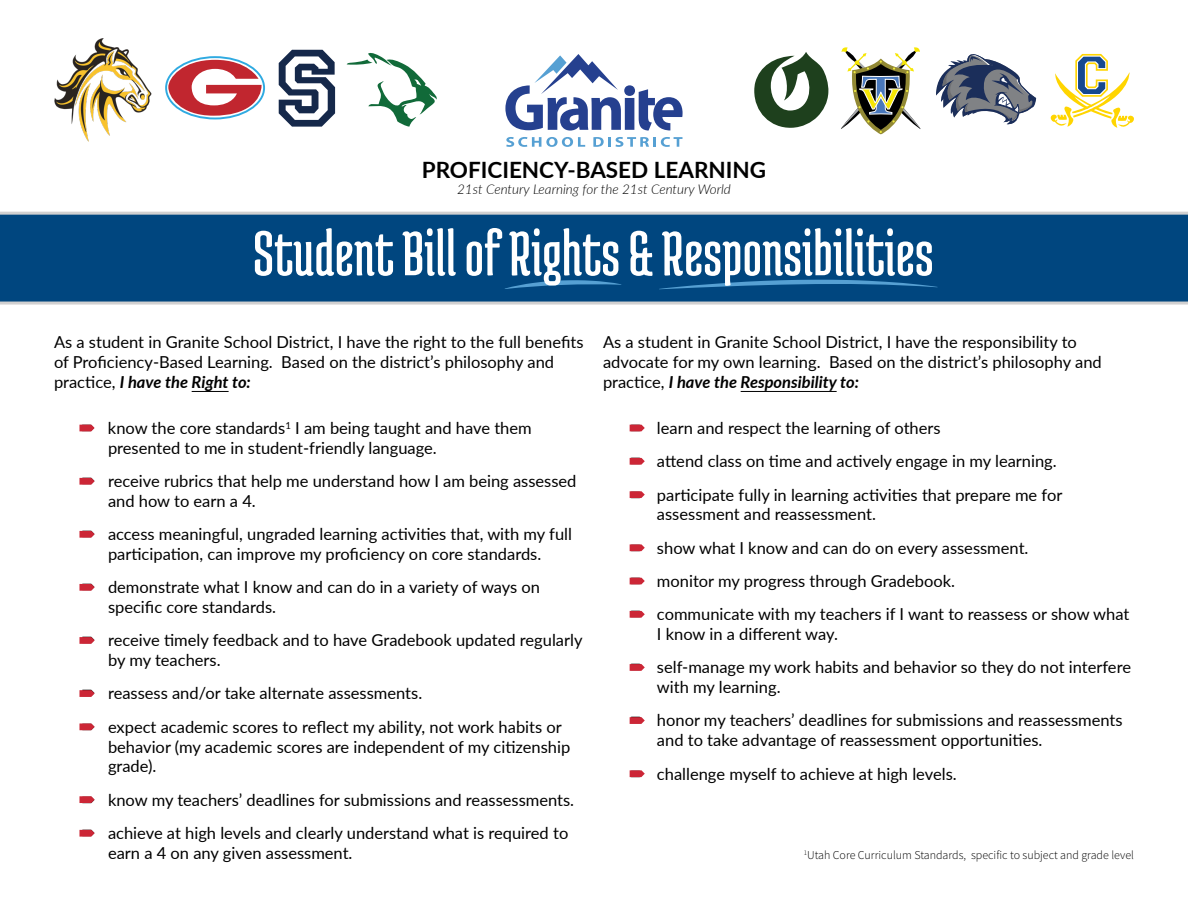
<style>
.page{position:relative;width:1188px;height:918px;background:#fff}
.page>*{position:absolute;margin:0;border:0;box-sizing:border-box;transform-origin:0 0}
.t1{font:67.5px "Medula One";color:#fff}
.t2{font:700 22.5px "Lato";color:#000}
.t3{font:16.5px/19.8px "Lato";color:#000}
.t4{font:italic 300 13.5px "Lato";color:#000}
.t5{font:300 12px "Source Sans Pro";color:#000}
.s1{font-weight:700;font-style:italic}
</style>
<div class="page">
<svg style="left:0;top:211px;width:1188px;height:94px;background:#105185"></svg>
<svg style="left:505px;top:280px;width:116px;height:9px"></svg>
<svg style="left:659px;top:280px;width:279px;height:9px;background:#1d659c"></svg>
<svg style="left:506px;top:137px;width:79px;height:10px"></svg>
<svg style="left:593px;top:137px;width:89px;height:10px"></svg>
<svg style="left:505px;top:54px;width:178px;height:77px"></svg>
<hr style="left:192px;top:391px;width:37px;height:1px;background:#000">
<hr style="left:741px;top:391px;width:96px;height:1px;background:#000">
<svg style="left:168px;top:60px;width:94px;height:56px"></svg>
<div style="left:165px;top:56px;width:100px;height:63px;border:2px solid #2faae1;border-radius:50%"></div>
<svg style="left:936px;top:54px;width:101px;height:71px"></svg>
<svg style="left:347px;top:53px;width:90px;height:74px"></svg>
<svg style="left:754px;top:52px;width:74px;height:76px"></svg>
<svg style="left:279px;top:50px;width:56px;height:77px"></svg>
<svg style="left:841px;top:47px;width:80px;height:88px"></svg>
<svg style="left:1051px;top:54px;width:83px;height:74px"></svg>
<img style="left:54px;top:38px;width:97px;height:103px">
<svg style="left:79px;top:425px;width:16px;height:6px"></svg>
<svg style="left:79px;top:478px;width:16px;height:7px"></svg>
<svg style="left:79px;top:531px;width:16px;height:7px"></svg>
<svg style="left:79px;top:584px;width:16px;height:7px"></svg>
<svg style="left:79px;top:637px;width:16px;height:7px"></svg>
<svg style="left:79px;top:690px;width:16px;height:7px"></svg>
<svg style="left:79px;top:723px;width:16px;height:7px"></svg>
<svg style="left:79px;top:796px;width:16px;height:7px"></svg>
<svg style="left:79px;top:830px;width:16px;height:7px"></svg>
<svg style="left:630px;top:425px;width:15px;height:6px"></svg>
<svg style="left:630px;top:458px;width:15px;height:7px"></svg>
<svg style="left:630px;top:491px;width:15px;height:7px"></svg>
<svg style="left:630px;top:544px;width:15px;height:7px"></svg>
<svg style="left:630px;top:578px;width:15px;height:6px"></svg>
<svg style="left:630px;top:611px;width:15px;height:7px"></svg>
<svg style="left:630px;top:664px;width:15px;height:7px"></svg>
<svg style="left:630px;top:717px;width:15px;height:7px"></svg>
<svg style="left:630px;top:770px;width:15px;height:7px"></svg>
<h2 class="t2" style="left:422px;top:153px;width:346px">PROFICIENCY-BASED LEARNING</h2>
<p class="t4" style="left:457px;top:180px;width:275px">21st Century Learning for the 21st Century World</p>
<h1 class="t1" style="left:253px;top:218px;width:682px">Student Bill of Rights &amp; Responsibilities</h1>
<p class="t3" style="left:54px;top:331px;width:531px">As a student in Granite School District, I have the right to the full benefits of Proficiency-Based Learning. Based on the district’s philosophy and practice, <span class="s1">I have the Right to:</span></p>
<p class="t3" style="left:108px;top:417px;width:425px">know the core standards<sup>1</sup> I am being taught and have them presented to me in student-friendly language.</p>
<p class="t3" style="left:108px;top:471px;width:470px">receive rubrics that help me understand how I am being assessed and how to earn a 4.</p>
<p class="t3" style="left:108px;top:524px;width:466px">access meaningful, ungraded learning activities that, with my full participation, can improve my proficiency on core standards.</p>
<p class="t3" style="left:108px;top:577px;width:434px">demonstrate what I know and can do in a variety of ways on specific core standards.</p>
<p class="t3" style="left:108px;top:630px;width:476px">receive timely feedback and to have Gradebook updated regularly by my teachers.</p>
<p class="t3" style="left:108px;top:676px;width:455px;line-height:33.3px">reassess and/or take alternate assessments.<br>expect academic scores to reflect my ability, not work habits or</p>
<p class="t3" style="left:108px;top:736px;width:464px">behavior (my academic scores are independent of my citizenship grade).</p>
<p class="t3" style="left:108px;top:782px;width:468px;line-height:33.3px">know my teachers’ deadlines for submissions and reassessments. achieve at high levels and clearly understand what is required to</p>
<p class="t3" style="left:108px;top:842px;width:246px">earn a 4 on any given assessment.</p>
<p class="t3" style="left:603px;top:331px;width:500px">As a student in Granite School District, I have the responsibility to advocate for my own learning. Based on the district’s philosophy and practice, <span class="s1">I have the Responsibility to:</span></p>
<p class="t3" style="left:657px;top:411px;width:407px;line-height:33.3px">learn and respect the learning of others<br>attend class on time and actively engage in my learning. participate fully in learning activities that prepare me for</p>
<p class="t3" style="left:657px;top:497px;width:474px;line-height:33.3px">assessment and reassessment.<br>show what I know and can do on every assessment.<br>monitor my progress through Gradebook.<br>communicate with my teachers if I want to reassess or show what</p>
<p class="t3" style="left:657px;top:617px;width:476px;line-height:33.3px">I know in a different way.<br>self-manage my work habits and behavior so they do not interfere</p>
<p class="t3" style="left:657px;top:670px;width:467px;line-height:33.3px">with my learning.<br>honor my teachers’ deadlines for submissions and reassessments</p>
<p class="t3" style="left:657px;top:723px;width:387px;line-height:33.3px">and to take advantage of reassessment opportunities. challenge myself to achieve at high levels.</p>
<p class="t5" style="left:804px;top:847px;width:332px"><sup>1</sup>Utah Core Curriculum Standards, specific to subject and grade level</p>
</div>
